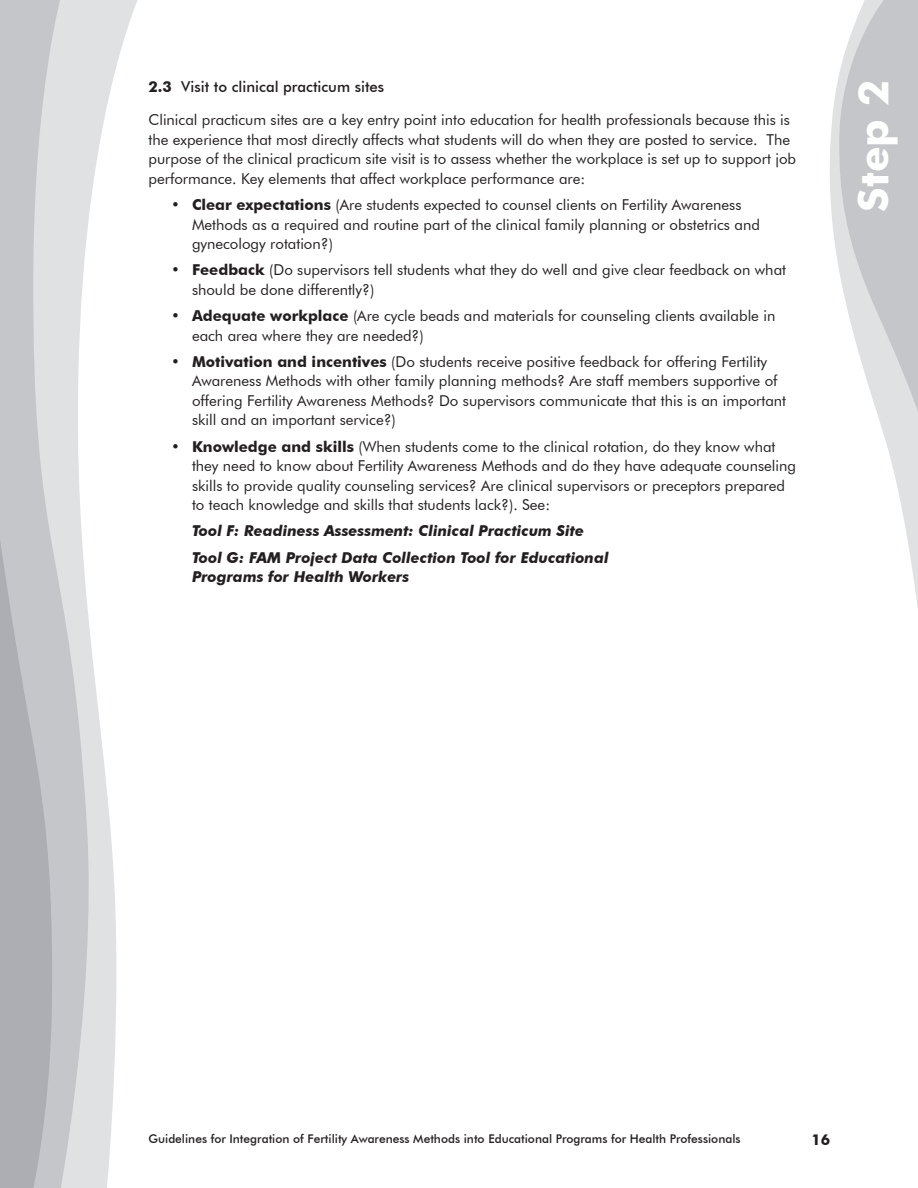
<style>
.page{position:relative;width:918px;height:1188px;background:#fff}
.page>*{position:absolute;margin:0;border:0;box-sizing:border-box;transform-origin:0 0}
.t1{font:700 42px "Futura BT";color:#fff}
.t2{font:15px/19.5px "Futura BT";color:#231f20}
.t3{font:italic 700 15px/26.2px "Futura BT";color:#231f20}
.t4{font:500 15px "Futura BT";color:#231f20}
.t5{font:700 15px "Futura BT";color:#231f20}
.t6{font:500 12px "Futura BT";color:#231f20}
.s1{font-weight:700}
</style>
<div class="page">
<svg style="left:90px;top:0;width:48px;height:1188px"></svg>
<svg style="left:0;top:0;width:90px;height:1188px;background:#d5d7d9"></svg>
<svg style="left:0;top:187px;width:54px;height:1001px;background:#bcbec2"></svg>
<svg style="left:830px;top:76px;width:88px;height:532px"></svg>
<svg style="left:839px;top:0;width:79px;height:491px"></svg>
<p class="t4" style="left:148px;top:78px;width:237px"><span class="s1">2.3</span> Visit to clinical practicum sites</p>
<p class="t2" style="left:148px;top:110px;width:649px">Clinical practicum sites are a key entry point into education for health professionals because this is the experience that most directly affects what students will do when they are posted to service. The purpose of the clinical practicum site visit is to assess whether the workplace is set up to support job performance. Key elements that affect workplace performance are:</p>
<p class="t2" style="left:192px;top:195px;width:569px;text-indent:-21px">• <span class="s1">Clear expectations</span> (Are students expected to counsel clients on Fertility Awareness<br>Methods as a required and routine part of the clinical family planning or obstetrics and gynecology rotation?)</p>
<p class="t2" style="left:192px;top:260px;width:596px;text-indent:-21px">• <span class="s1">Feedback</span> (Do supervisors tell students what they do well and give clear feedback on what should be done differently?)</p>
<p class="t2" style="left:192px;top:306px;width:585px;text-indent:-21px">• <span class="s1">Adequate workplace</span> (Are cycle beads and materials for counseling clients available in each area where they are needed?)</p>
<p class="t2" style="left:192px;top:352px;width:596px;text-indent:-21px">• <span class="s1">Motivation and incentives</span> (Do students receive positive feedback for offering Fertility Awareness Methods with other family planning methods? Are staff members supportive of offering Fertility Awareness Methods? Do supervisors communicate that this is an important skill and an important service?)</p>
<p class="t2" style="left:192px;top:436px;width:606px;text-indent:-21px">• <span class="s1">Knowledge and skills</span> (When students come to the clinical rotation, do they know what they need to know about Fertility Awareness Methods and do they have adequate counseling skills to provide quality counseling services? Are clinical supervisors or preceptors prepared to teach knowledge and skills that students lack?). See:</p>
<p class="t3" style="left:192px;top:518px;width:418px">Tool F: Readiness Assessment: Clinical Practicum Site<br>Tool G: FAM Project Data Collection Tool for Educational</p>
<p class="t3" style="left:192px;top:564px;width:219px">Programs for Health Workers</p>
<h1 class="t1" style="left:848px;top:212px;width:134px;rotate:-90deg">Step 2</h1>
<p class="t6" style="left:148px;top:1132px;width:594px">Guidelines for Integration of Fertility Awareness Methods into Educational Programs for Health Professionals</p>
<p class="t5" style="left:812px;top:1131px;width:20px">16</p>
</div>
